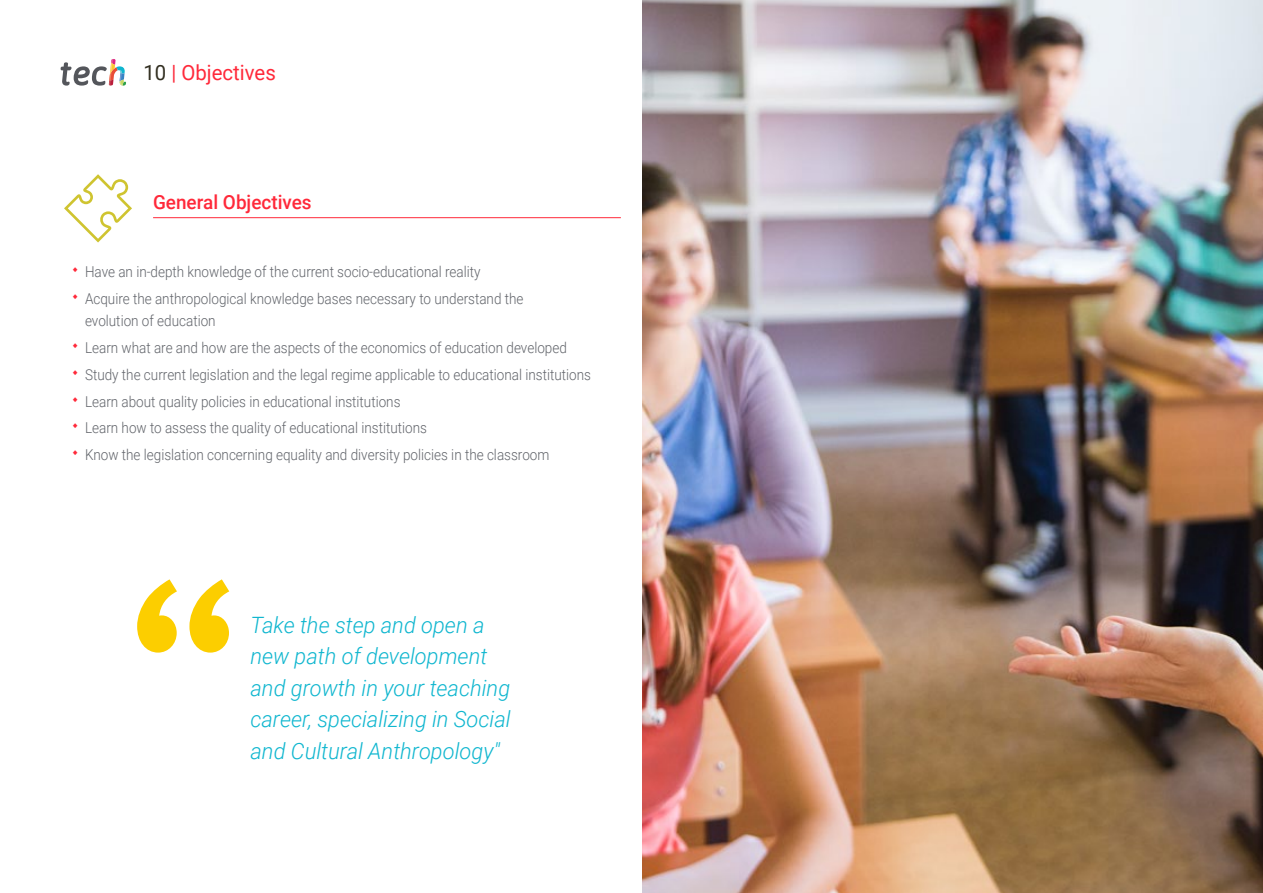
<style>
.page{position:relative;width:1263px;height:893px;background:#fff}
.page>*{position:absolute;margin:0;border:0;box-sizing:border-box;transform-origin:0 0}
.t1{font:italic 300 22.5px/31.5px "Roboto";color:#0fb6cf}
.t2{font:21px "Roboto";color:#ff293a}
.t3{font:500 19.5px "Roboto";color:#ff293a}
.t4{font:300 15px/26.7px "Roboto";color:#61646a;scale:.9 1}
.s1{color:#312e20}
.s2{color:#fc2a3b}
</style>
<div class="page">
<img style="left:642px;top:0;width:621px;height:893px">
<hr style="left:153px;top:217px;width:468px;height:1px;background:#ff293a">
<svg style="left:64px;top:174px;width:68px;height:68px"></svg>
<svg style="left:137px;top:579px;width:92px;height:74px"></svg>
<svg style="left:61px;top:59px;width:65px;height:27px"></svg>
<h2 class="t2" style="left:144px;top:57px;width:134px"><span class="s1">10</span> <span class="s2">|</span> Objectives</h2>
<h3 class="t3" style="left:153px;top:189px;width:160px">General Objectives</h3>
<p class="t4" style="left:85px;top:258px;width:489px">Have an in-depth knowledge of the current socio-educational reality<br>Acquire the anthropological knowledge bases necessary to understand the</p>
<p class="t4" style="left:85px;top:307px;width:564px">evolution of education<br>Learn what are and how are the aspects of the economics of education developed Study the current legislation and the legal regime applicable to educational institutions Learn about quality policies in educational institutions<br>Learn how to assess the quality of educational institutions<br>Know the legislation concerning equality and diversity policies in the classroom</p>
<h1 class="t1" style="left:251px;top:608px;width:262px">Take the step and open a new path of development and growth in your teaching career, specializing in Social and Cultural Anthropology"</h1>
</div>
